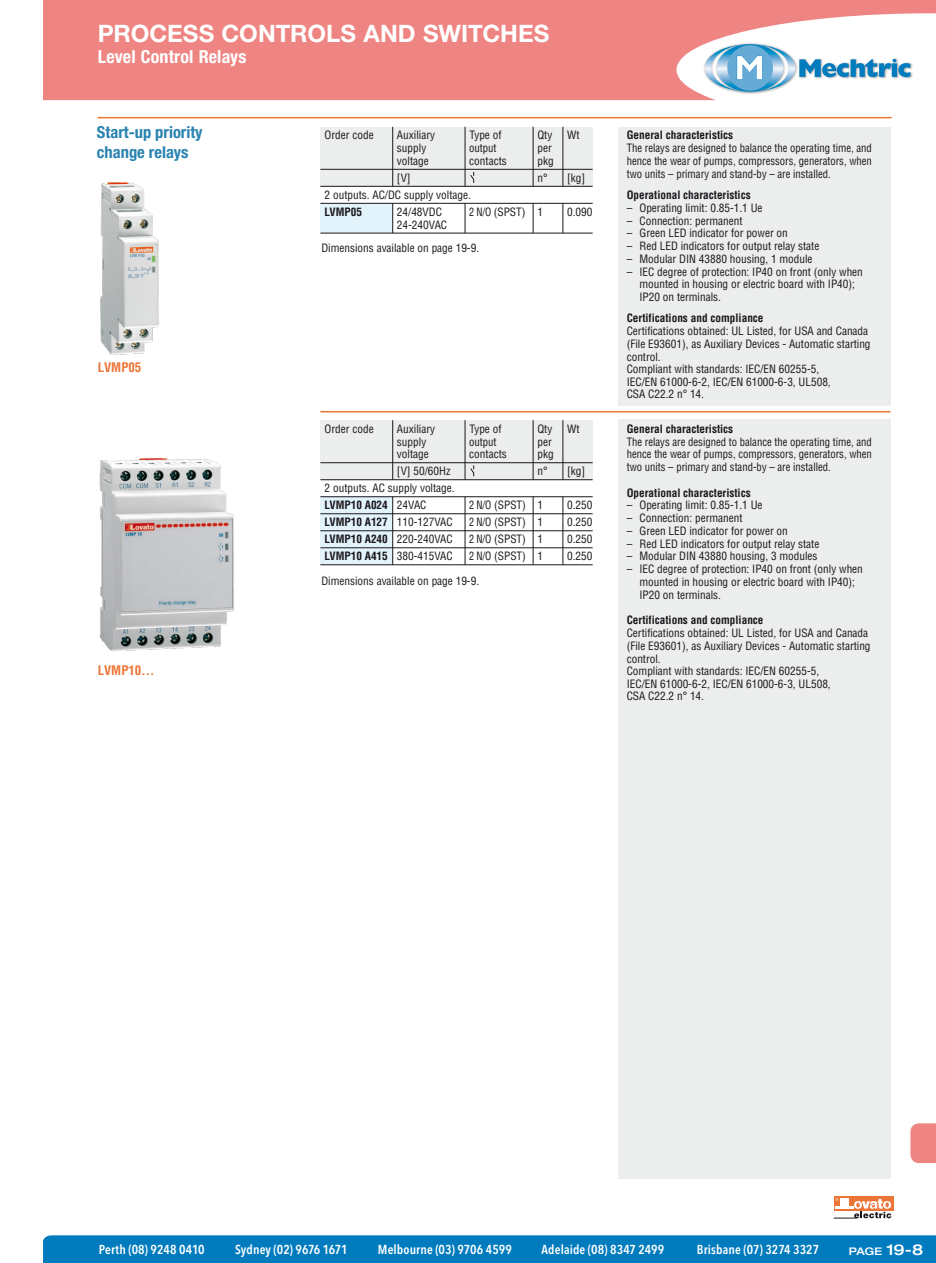
<style>
.page{position:relative;width:936px;height:1263px;background:#fff}
.page>*{position:absolute;margin:0;border:0;box-sizing:border-box;transform-origin:0 0}
.t1{font:700 24px "Helvetica Neue";color:#fff}
.t2{font:700 condensed 18px "Helvetica Neue";letter-spacing:.01em;color:#fff}
.t3{font:700 condensed 16.5px/19.8px "Helvetica Neue";color:#2983b0}
.t4{font:600 condensed 12.9px "Avenir Next LT Pro";letter-spacing:.01em;color:#fff}
.t5{font:700 condensed 12.9px "Helvetica";color:#ec7536}
.t6{font:condensed 11.25px/12.6px "Helvetica";color:#1a171c}
.t7{font:condensed 11.25px/12.8px "Helvetica";color:#1a171c;text-align:justify;scale:.95 1}
.t8{font:700 condensed 11.25px "Helvetica";color:#1a171c}
.t9{font:condensed 11.25px "Helvetica";color:#1a171c;scale:.9 1}
.t10{font:condensed 11.25px "Helvetica";color:#1a171c;scale:.96 1}
.t11{font:500 expanded 10.5px "Helvetica Neue";color:#fff}
.s1{font-weight:700}
.s2{font-weight:400}
.s3{font-size:15px}
</style>
<div class="page">
<div style="left:43px;top:1235px;width:892px;height:28px;background:#007bbe"></div>
<svg style="left:910px;top:1123px;width:25px;height:40px"></svg>
<svg style="left:43px;top:0;width:892px;height:100px;background:#ef918f"></svg>
<div style="left:703px;top:43px;width:209px;height:51px;background:#1a171c;opacity:.4"></div>
<svg style="left:704px;top:44px;width:206px;height:48px"></svg>
<hr style="left:97px;top:117px;width:794px;height:1px;background:#ec7536">
<div style="left:833px;top:1196px;width:60px;height:15px;background:#ec7536"></div>
<svg style="left:833px;top:1198px;width:58px;height:21px"></svg>
<img style="left:100px;top:182px;width:59px;height:173px">
<img style="left:99px;top:457px;width:135px;height:195px">
<div style="left:618px;top:419px;width:272px;height:760px;background:#eceded"></div>
<div style="left:618px;top:127px;width:272px;height:278px;background:#eceded"></div>
<div style="left:320px;top:420px;width:272px;height:60px;background:#eceded"></div>
<div style="left:320px;top:497px;width:72px;height:68px;background:#e2f3fb"></div>
<hr style="left:320px;top:462px;width:272px;height:1px;background:#1a171c">
<hr style="left:320px;top:479px;width:272px;height:1px;background:#1a171c">
<hr style="left:320px;top:496px;width:272px;height:1px;background:#1a171c">
<hr style="left:320px;top:513px;width:272px;height:1px;background:#1a171c">
<hr style="left:320px;top:530px;width:272px;height:1px;background:#1a171c">
<hr style="left:320px;top:547px;width:272px;height:1px;background:#1a171c">
<hr style="left:320px;top:564px;width:272px;height:1px;background:#1a171c">
<hr style="left:392px;top:420px;width:1px;height:60px;background:#1a171c">
<hr style="left:392px;top:497px;width:1px;height:68px;background:#1a171c">
<hr style="left:533px;top:497px;width:1px;height:68px;background:#1a171c">
<hr style="left:562px;top:497px;width:1px;height:68px;background:#1a171c">
<hr style="left:533px;top:420px;width:1px;height:60px;background:#1a171c">
<hr style="left:465px;top:497px;width:1px;height:68px;background:#1a171c">
<hr style="left:465px;top:420px;width:1px;height:60px;background:#1a171c">
<hr style="left:562px;top:420px;width:1px;height:60px;background:#1a171c">
<div style="left:320px;top:127px;width:272px;height:59px;background:#eceded"></div>
<div style="left:320px;top:203px;width:72px;height:30px;background:#e2f3fb"></div>
<hr style="left:320px;top:169px;width:272px;height:1px;background:#1a171c">
<hr style="left:320px;top:186px;width:272px;height:1px;background:#1a171c">
<hr style="left:320px;top:203px;width:272px;height:1px;background:#1a171c">
<hr style="left:320px;top:233px;width:272px;height:1px;background:#1a171c">
<hr style="left:392px;top:127px;width:1px;height:59px;background:#1a171c">
<hr style="left:392px;top:203px;width:1px;height:30px;background:#1a171c">
<hr style="left:533px;top:203px;width:1px;height:30px;background:#1a171c">
<hr style="left:562px;top:203px;width:1px;height:30px;background:#1a171c">
<hr style="left:533px;top:127px;width:1px;height:59px;background:#1a171c">
<hr style="left:465px;top:203px;width:1px;height:30px;background:#1a171c">
<hr style="left:465px;top:127px;width:1px;height:59px;background:#1a171c">
<hr style="left:562px;top:127px;width:1px;height:59px;background:#1a171c">
<svg style="left:470px;top:465px;width:4px;height:12px"></svg>
<svg style="left:470px;top:172px;width:4px;height:11px"></svg>
<hr style="left:320px;top:411px;width:570px;height:1px;background:#ec7536">
<h1 class="t1" style="left:98px;top:18px;width:453px">PROCESS CONTROLS AND SWITCHES</h1>
<h2 class="t2" style="left:98px;top:46px;width:150px">Level Control Relays</h2>
<h3 class="t3" style="left:97px;top:122px;width:107px">Start-up priority change relays</h3>
<p class="t5" style="left:98px;top:360px;width:45px">LVMP05</p>
<p class="t5" style="left:98px;top:663px;width:58px">LVMP10...</p>
<p class="t6" style="left:324px;top:129px;width:51px">Order code</p>
<p class="t6" style="left:397px;top:129px;width:40px">Auxiliary</p>
<p class="t6" style="left:469px;top:129px;width:34px">Type of</p>
<p class="t6" style="left:537px;top:129px;width:16px">Qty</p>
<p class="t6" style="left:567px;top:129px;width:14px">Wt</p>
<p class="t6" style="left:397px;top:142px;width:31px">supply</p>
<p class="t10" style="left:469px;top:141px;width:30px">output</p>
<p class="t6" style="left:537px;top:142px;width:16px">per</p>
<p class="t6" style="left:397px;top:154px;width:33px">voltage</p>
<p class="t6" style="left:469px;top:154px;width:39px">contacts</p>
<p class="t6" style="left:537px;top:154px;width:18px">pkg</p>
<p class="t6" style="left:397px;top:171px;width:15px">[V]</p>
<p class="t6" style="left:537px;top:171px;width:12px">n°</p>
<p class="t6" style="left:567px;top:171px;width:20px">[kg]</p>
<p class="t6" style="left:324px;top:188px;width:148px">2 outputs. AC/DC supply voltage.</p>
<p class="t8" style="left:324px;top:205px;width:39px">LVMP05</p>
<p class="t6" style="left:397px;top:205px;width:47px">24/48VDC</p>
<p class="t9" style="left:469px;top:205px;width:83px">2 N/O (SPST) 1</p>
<p class="t6" style="left:567px;top:205px;width:27px">0.090</p>
<p class="t6" style="left:321px;top:213px;width:159px;line-height:23.5px;text-indent:76px">24-240VAC<br>Dimensions available on page 19-9.</p>
<p class="t6" style="left:324px;top:422px;width:51px">Order code</p>
<p class="t6" style="left:397px;top:422px;width:40px">Auxiliary</p>
<p class="t6" style="left:469px;top:422px;width:34px">Type of</p>
<p class="t6" style="left:537px;top:422px;width:16px">Qty</p>
<p class="t6" style="left:567px;top:422px;width:14px">Wt</p>
<p class="t6" style="left:397px;top:435px;width:31px">supply</p>
<p class="t10" style="left:469px;top:434px;width:30px">output</p>
<p class="t6" style="left:537px;top:435px;width:16px">per</p>
<p class="t6" style="left:397px;top:448px;width:33px">voltage</p>
<p class="t6" style="left:469px;top:448px;width:39px">contacts</p>
<p class="t6" style="left:537px;top:448px;width:18px">pkg</p>
<p class="t6" style="left:397px;top:465px;width:55px">[V] 50/60Hz</p>
<p class="t6" style="left:537px;top:465px;width:12px">n°</p>
<p class="t6" style="left:567px;top:465px;width:20px">[kg]</p>
<p class="t6" style="left:324px;top:480px;width:131px;line-height:17px">2 outputs. AC supply voltage.<br><span class="s1">LVMP10 A024</span> 24VAC</p>
<p class="t9" style="left:469px;top:498px;width:83px">2 N/O (SPST) 1</p>
<p class="t6" style="left:567px;top:499px;width:27px">0.250</p>
<p class="t8" style="left:324px;top:515px;width:130px">LVMP10 A127 <span class="s2">110-127VAC</span></p>
<p class="t9" style="left:469px;top:515px;width:83px">2 N/O (SPST) 1</p>
<p class="t6" style="left:567px;top:516px;width:27px">0.250</p>
<p class="t8" style="left:324px;top:532px;width:130px">LVMP10 A240 <span class="s2">220-240VAC</span></p>
<p class="t9" style="left:469px;top:532px;width:83px">2 N/O (SPST) 1</p>
<p class="t6" style="left:567px;top:533px;width:27px">0.250</p>
<p class="t8" style="left:324px;top:549px;width:130px">LVMP10 A415 <span class="s2">380-415VAC</span></p>
<p class="t9" style="left:469px;top:549px;width:83px">2 N/O (SPST) 1</p>
<p class="t6" style="left:567px;top:550px;width:27px">0.250</p>
<p class="t6" style="left:321px;top:575px;width:159px">Dimensions available on page 19-9.</p>
<p class="t8" style="left:626px;top:129px;width:108px">General characteristics</p>
<p class="t7" style="left:626px;top:142px;width:259px">The relays are designed to balance the operating time, and hence the wear of pumps, compressors, generators, when two units – primary and stand-by – are installed.</p>
<p class="t8" style="left:626px;top:188px;width:125px">Operational characteristics</p>
<p class="t6" style="left:626px;top:201px;width:137px">– Operating limit: 0.85-1.1 Ue</p>
<p class="t6" style="left:626px;top:214px;width:117px">– Connection: permanent</p>
<p class="t6" style="left:626px;top:227px;width:163px">– Green LED indicator for power on</p>
<p class="t6" style="left:626px;top:239px;width:194px">– Red LED indicators for output relay state</p>
<p class="t6" style="left:626px;top:252px;width:187px">– Modular DIN 43880 housing, 1 module</p>
<p class="t6" style="left:639px;top:265px;width:225px;text-indent:-13px">– IEC degree of protection: IP40 on front (only when mounted in housing or electric board with IP40);<br>IP20 on terminals.</p>
<p class="t8" style="left:626px;top:311px;width:138px">Certifications and compliance</p>
<p class="t6" style="left:626px;top:324px;width:245px">Certifications obtained: UL Listed, for USA and Canada (File E93601), as Auxiliary Devices - Automatic starting control.<br>Compliant with standards: IEC/EN 60255-5,<br>IEC/EN 61000-6-2, IEC/EN 61000-6-3, UL508,<br>CSA C22.2 n° 14.</p>
<p class="t8" style="left:626px;top:422px;width:108px">General characteristics</p>
<p class="t7" style="left:626px;top:435px;width:259px">The relays are designed to balance the operating time, and hence the wear of pumps, compressors, generators, when two units – primary and stand-by – are installed.</p>
<p class="t8" style="left:626px;top:486px;width:125px">Operational characteristics</p>
<p class="t6" style="left:626px;top:499px;width:137px">– Operating limit: 0.85-1.1 Ue</p>
<p class="t6" style="left:626px;top:512px;width:117px">– Connection: permanent</p>
<p class="t6" style="left:626px;top:524px;width:163px">– Green LED indicator for power on</p>
<p class="t6" style="left:626px;top:537px;width:194px">– Red LED indicators for output relay state</p>
<p class="t6" style="left:626px;top:550px;width:192px">– Modular DIN 43880 housing, 3 modules</p>
<p class="t6" style="left:639px;top:562px;width:225px;text-indent:-13px">– IEC degree of protection: IP40 on front (only when mounted in housing or electric board with IP40);<br>IP20 on terminals.</p>
<p class="t8" style="left:626px;top:613px;width:138px">Certifications and compliance</p>
<p class="t6" style="left:626px;top:626px;width:245px">Certifications obtained: UL Listed, for USA and Canada (File E93601), as Auxiliary Devices - Automatic starting control.<br>Compliant with standards: IEC/EN 60255-5,<br>IEC/EN 61000-6-2, IEC/EN 61000-6-3, UL508,<br>CSA C22.2 n° 14.</p>
<p class="t4" style="left:99px;top:1242px;width:107px">Perth (08) 9248 0410</p>
<p class="t4" style="left:235px;top:1242px;width:114px">Sydney (02) 9676 1671</p>
<p class="t4" style="left:378px;top:1242px;width:135px">Melbourne (03) 9706 4599</p>
<p class="t4" style="left:541px;top:1242px;width:124px">Adelaide (08) 8347 2499</p>
<p class="t4" style="left:697px;top:1242px;width:124px">Brisbane (07) 3274 3327</p>
<p class="t11" style="left:848px;top:1244px;width:76px">PAGE <span class="s3">19-8</span></p>
</div>
